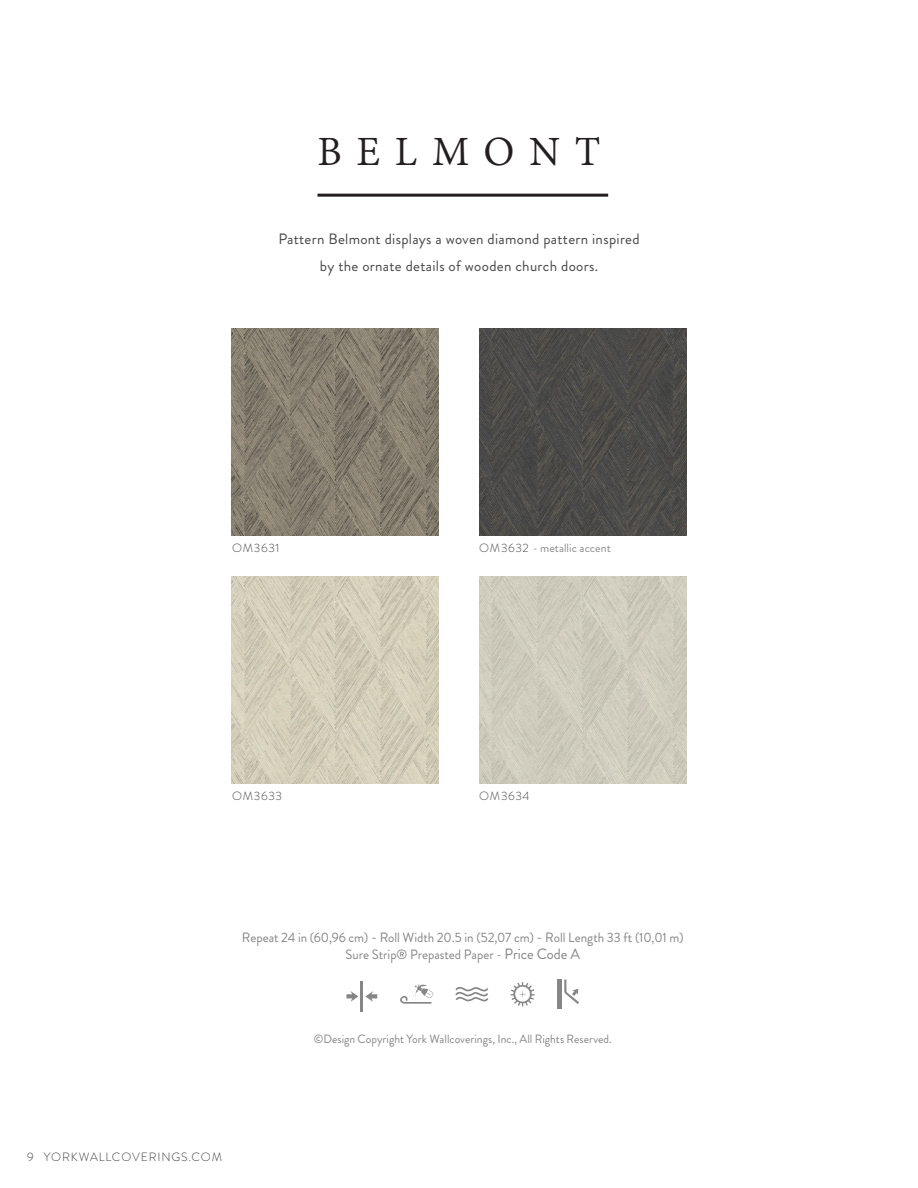
<style>
.page{position:relative;width:918px;height:1188px;background:#fff}
.page>*{position:absolute;margin:0;border:0;box-sizing:border-box;transform-origin:0 0}
.t1{font:45px "Adobe Devanagari";letter-spacing:.325em;color:#231f20}
.t2{font:15px/27px "Brandon Grotesque";letter-spacing:.02em;color:#484648;text-align:center}
.t3{font:13.5px/16.5px "Brandon Grotesque";letter-spacing:-.005em;color:#868687;text-align:center}
.t4{font:12px "Brandon Grotesque";letter-spacing:.005em;color:#868687}
.t5{font:300 12px "Brandon Grotesque";letter-spacing:.07em;color:#414142}
.t6{font:12px "Brandon Grotesque";color:#8b8b8c}
.t7{font:300 12px "Brandon Grotesque";letter-spacing:.05em;color:#484648}
.s1{font-weight:300;color:#484648}
.s2{font-size:15px}
</style>
<div class="page">
<img style="left:232px;top:328px;width:207px;height:207px">
<img style="left:232px;top:576px;width:207px;height:207px">
<img style="left:479px;top:328px;width:207px;height:207px">
<img style="left:479px;top:576px;width:207px;height:207px">
<hr style="left:317px;top:194px;width:291px;height:3px;background:#231f20">
<hr style="left:360px;top:981px;width:3px;height:31px;background:#868687">
<svg style="left:347px;top:991px;width:11px;height:11px"></svg>
<svg style="left:365px;top:991px;width:12px;height:11px"></svg>
<div style="left:557px;top:980px;width:5px;height:29px;background:#868687"></div>
<svg style="left:564px;top:980px;width:15px;height:24px"></svg>
<svg style="left:455px;top:987px;width:33px;height:15px"></svg>
<svg style="left:511px;top:982px;width:24px;height:24px"></svg>
<svg style="left:400px;top:984px;width:33px;height:20px"></svg>
<h1 class="t1" style="left:317px;top:126px;width:284px">BELMONT</h1>
<p class="t2" style="left:278px;top:226px;width:363px">Pattern Belmont displays a woven diamond pattern inspired by the ornate details of wooden church doors.</p>
<p class="t7" style="left:232px;top:540px;width:49px">OM3631</p>
<p class="t6" style="left:479px;top:540px;width:133px"><span class="s1">OM3632</span> - metallic accent</p>
<p class="t7" style="left:232px;top:787px;width:52px">OM3633</p>
<p class="t7" style="left:479px;top:787px;width:52px">OM3634</p>
<p class="t3" style="left:242px;top:929px;width:443px">Repeat 24 in (60,96 cm) <span class="s2">-</span> Roll Width 20.5 in (52,07 cm) <span class="s2">-</span> Roll Length 33 ft (10,01 m)<br>Sure Strip® Prepasted Paper - <span class="s2">Price Code A</span></p>
<p class="t4" style="left:314px;top:1030px;width:300px">©Design Copyright York Wallcoverings, Inc., All Rights Reserved.</p>
<p class="t5" style="left:27px;top:1149px;width:196px">9 YORKWALLCOVERINGS.COM</p>
</div>
